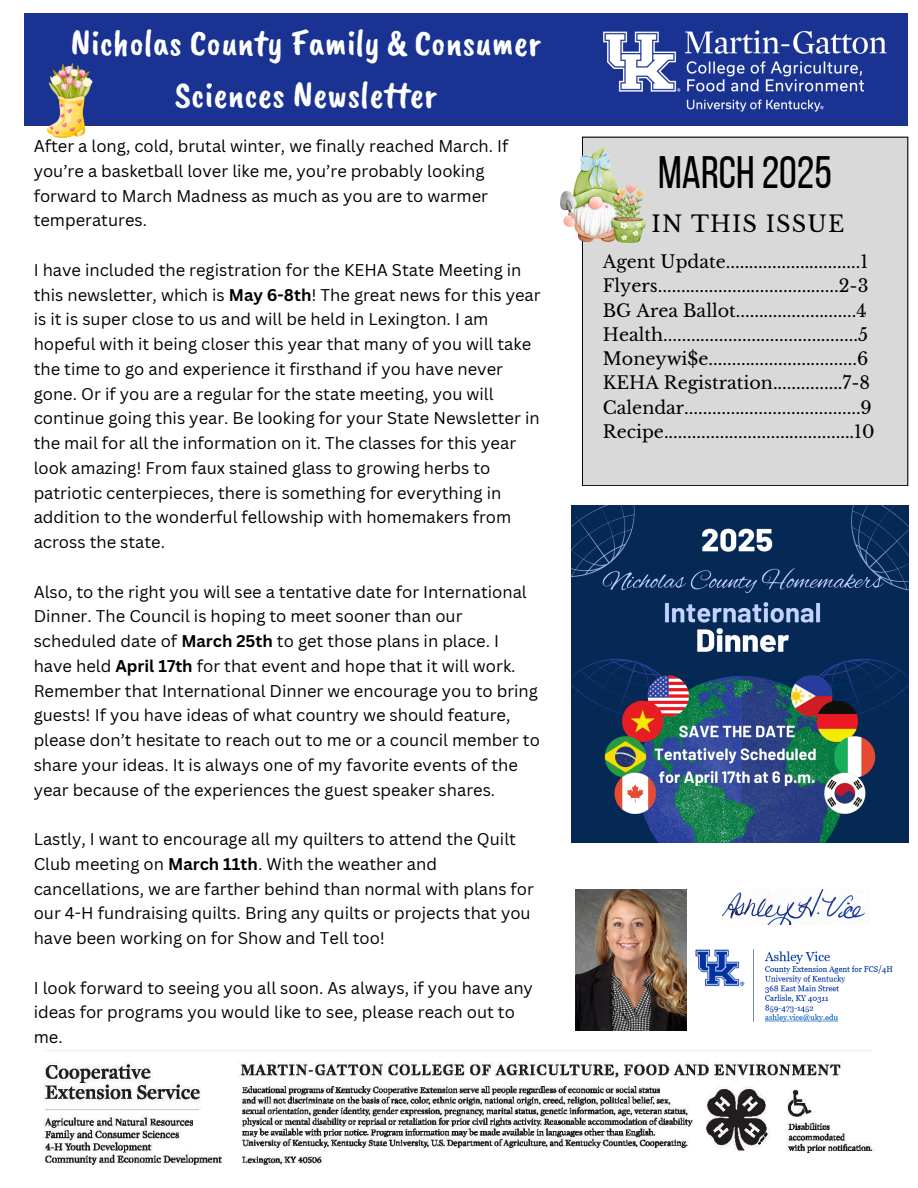
<style>
.page{position:relative;width:918px;height:1188px;background:#fff}
.page>*{position:absolute;margin:0;border:0;box-sizing:border-box;transform-origin:0 0}
.t1{font:45.3px "Bebas Neue";color:#000}
.t2{font:37.65px/51.8px "Caveat Brush";color:#fff;text-align:center}
.t3{font:22.5px "Libre Baskerville";letter-spacing:.05em;color:#000}
.t4{font:17.55px "Libre Baskerville";color:#000}
.t5{font:16.5px/24.8px "Canva Sans";color:#000}
.s1{font-weight:700}
</style>
<div class="page">
<div style="left:25px;top:13px;width:883px;height:113px;background:#1a3392"></div>
<div style="left:582px;top:137px;width:326px;height:349px;background:#d9d9d9"></div>
<img style="left:722px;top:889px;width:143px;height:35px">
<img style="left:695px;top:949px;width:198px;height:73px">
<img style="left:575px;top:889px;width:111px;height:141px">
<img style="left:582px;top:30px;width:327px;height:107px">
<img style="left:43px;top:1050px;width:831px;height:116px">
<img style="left:571px;top:505px;width:338px;height:338px">
<img style="left:561px;top:147px;width:84px;height:95px">
<img style="left:47px;top:64px;width:45px;height:73px">
<p class="t2" style="left:71px;top:17px;width:472px">Nicholas County Family &amp; Consumer<br>Sciences Newsletter</p>
<p class="t5" style="left:34px;top:133px;width:476px">After a long, cold, brutal winter, we finally reached March. If you’re a basketball lover like me, you’re probably looking forward to March Madness as much as you are to warmer temperatures.</p>
<p class="t5" style="left:34px;top:257px;width:508px">I have included the registration for the KEHA State Meeting in this newsletter, which is <span class="s1">May 6-8th</span>! The great news for this year is it is super close to us and will be held in Lexington. I am hopeful with it being closer this year that many of you will take the time to go and experience it firsthand if you have never gone. Or if you are a regular for the state meeting, you will continue going this year. Be looking for your State Newsletter in the mail for all the information on it. The classes for this year look amazing! From faux stained glass to growing herbs to patriotic centerpieces, there is something for everything in addition to the wonderful fellowship with homemakers from across the state.</p>
<h2 class="t5" style="left:34px;top:579px;width:508px">Also, to the right you will see a tentative date for International Dinner. The Council is hoping to meet sooner than our scheduled date of <span class="s1">March 25th</span> to get those plans in place. I have held <span class="s1">April 17th</span> for that event and hope that it will work.<br>Remember that International Dinner we encourage you to bring guests! If you have ideas of what country we should feature, please don’t hesitate to reach out to me or a council member to share your ideas. It is always one of my favorite events of the year because of the experiences the guest speaker shares.</h2>
<p class="t5" style="left:34px;top:826px;width:502px">Lastly, I want to encourage all my quilters to attend the Quilt Club meeting on <span class="s1">March 11th</span>. With the weather and cancellations, we are farther behind than normal with plans for our 4-H fundraising quilts. Bring any quilts or projects that you have been working on for Show and Tell too!</p>
<p class="t5" style="left:34px;top:975px;width:501px">I look forward to seeing you all soon. As always, if you have any ideas for programs you would like to see, please reach out to me.</p>
<p class="t1" style="left:658px;top:154px;width:175px">MARCH 2025</p>
<p class="t3" style="left:652px;top:211px;width:194px">IN THIS ISSUE</p>
<p class="t4" style="left:603px;top:251px;width:267px">Agent Update.............................1</p>
<p class="t4" style="left:603px;top:275px;width:267px">Flyers.......................................2-3</p>
<h1 class="t4" style="left:603px;top:300px;width:265px">BG Area Ballot..........................4</h1>
<h3 class="t4" style="left:603px;top:324px;width:267px">Health..........................................5</h3>
<p class="t4" style="left:603px;top:348px;width:267px">Moneywi$e................................6</p>
<p class="t4" style="left:603px;top:372px;width:269px">KEHA Registration...............7-8</p>
<p class="t4" style="left:603px;top:397px;width:271px">Calendar......................................9</p>
<p class="t4" style="left:603px;top:421px;width:273px">Recipe.........................................10</p>
</div>
